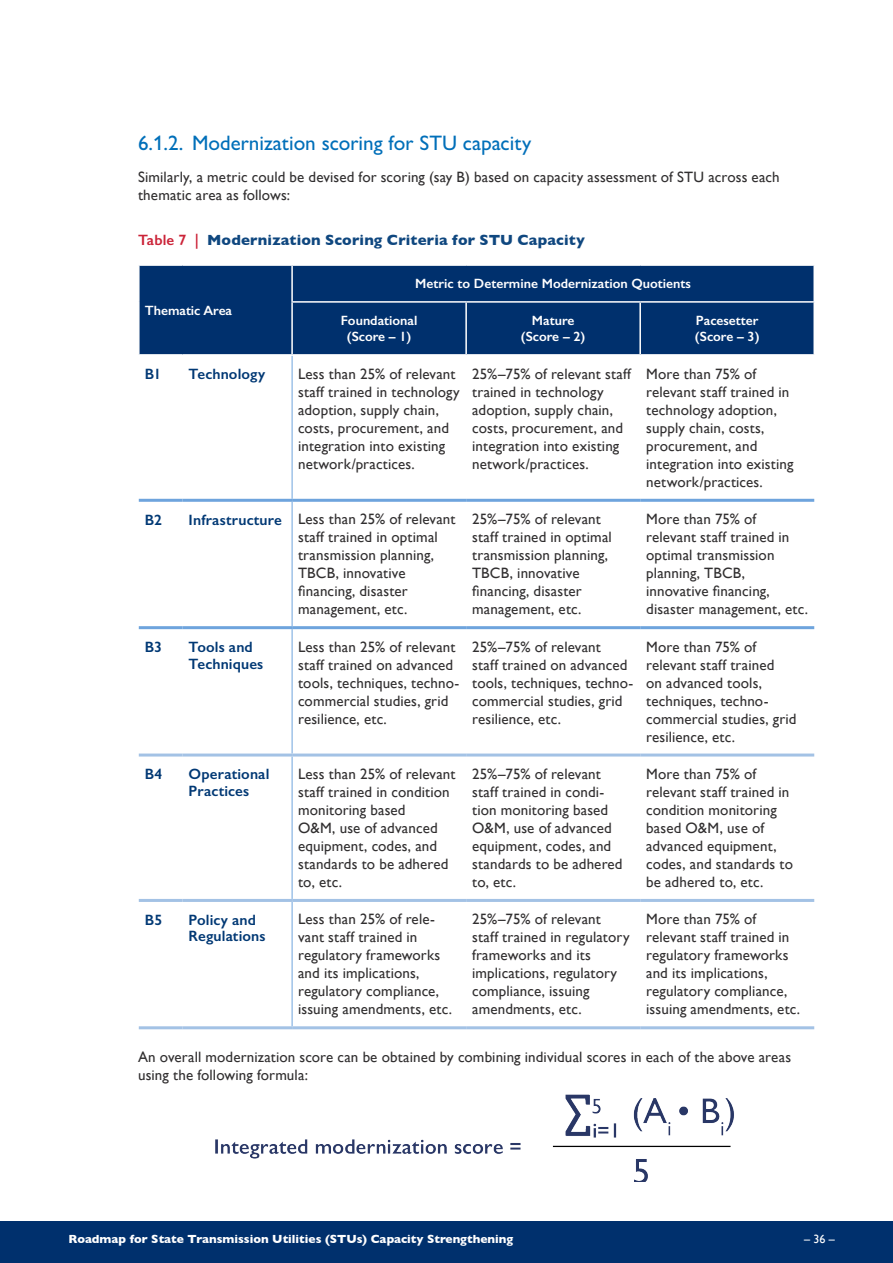
<style>
.page{position:relative;width:893px;height:1263px;background:#fff}
.page>*{position:absolute;margin:0;border:0;box-sizing:border-box;transform-origin:0 0}
.t1{font:500 21px "Gill Sans Nova";color:#006fb9}
.text{font:15px/18px "Gill Sans";letter-spacing:.01em;color:#312f30}
.text_after_H1{font:15px/18px "Gill Sans";letter-spacing:.01em;color:#312f30}
.Table_Text{font:600 15px/16.5px "Gill Sans";letter-spacing:.01em;color:#003874}
.Table_Callouts{font:700 15px "Gill Sans";letter-spacing:.01em;color:#0f477f}
.Table_Header{font:600 13.5px/16.2px "Gill Sans";color:#fff;text-align:center}
.t2{font:700 12px "Gill Sans";color:#fff}
.t3{font:12px "Gill Sans";color:#fff}
.s1{font-weight:600;color:#cb2338}
</style>
<div class="page">
<div style="left:0;top:1221px;width:893px;height:42px;background:#00306d"></div>
<div style="left:140px;top:266px;width:673px;height:88px;background:#00306d"></div>
<hr style="left:292px;top:356px;width:1px;height:143px;background:#6ea4dd">
<hr style="left:292px;top:502px;width:1px;height:124px;background:#6ea4dd">
<hr style="left:292px;top:629px;width:1px;height:124px;background:#6ea4dd">
<hr style="left:292px;top:756px;width:1px;height:143px;background:#6ea4dd">
<hr style="left:292px;top:902px;width:1px;height:124px;background:#6ea4dd">
<hr style="left:139px;top:499px;width:44px;height:3px;background:#6ea4dd">
<hr style="left:183px;top:499px;width:109px;height:3px;background:#6ea4dd">
<hr style="left:292px;top:499px;width:174px;height:3px;background:#6ea4dd">
<hr style="left:466px;top:499px;width:174px;height:3px;background:#6ea4dd">
<hr style="left:640px;top:499px;width:174px;height:3px;background:#6ea4dd">
<hr style="left:139px;top:626px;width:44px;height:3px;background:#6ea4dd">
<hr style="left:183px;top:626px;width:109px;height:3px;background:#6ea4dd">
<hr style="left:292px;top:626px;width:174px;height:3px;background:#6ea4dd">
<hr style="left:466px;top:626px;width:174px;height:3px;background:#6ea4dd">
<hr style="left:640px;top:626px;width:174px;height:3px;background:#6ea4dd">
<hr style="left:291px;top:266px;width:2px;height:35px;background:#fff">
<hr style="left:291px;top:301px;width:175px;height:2px;background:#fff">
<hr style="left:291px;top:303px;width:2px;height:51px;background:#fff">
<hr style="left:466px;top:301px;width:174px;height:2px;background:#fff">
<hr style="left:465px;top:303px;width:2px;height:51px;background:#fff">
<hr style="left:640px;top:301px;width:175px;height:2px;background:#fff">
<hr style="left:639px;top:303px;width:2px;height:51px;background:#fff">
<hr style="left:139px;top:753px;width:44px;height:3px;background:#a3c2e5">
<hr style="left:183px;top:753px;width:109px;height:3px;background:#a3c2e5">
<hr style="left:292px;top:753px;width:174px;height:3px;background:#a3c2e5">
<hr style="left:466px;top:753px;width:174px;height:3px;background:#a3c2e5">
<hr style="left:640px;top:753px;width:174px;height:3px;background:#a3c2e5">
<hr style="left:139px;top:899px;width:44px;height:3px;background:#a3c2e5">
<hr style="left:183px;top:899px;width:109px;height:3px;background:#a3c2e5">
<hr style="left:292px;top:899px;width:174px;height:3px;background:#a3c2e5">
<hr style="left:466px;top:899px;width:174px;height:3px;background:#a3c2e5">
<hr style="left:640px;top:899px;width:174px;height:3px;background:#a3c2e5">
<hr style="left:139px;top:1026px;width:44px;height:3px;background:#a3c2e5">
<hr style="left:183px;top:1026px;width:109px;height:3px;background:#a3c2e5">
<hr style="left:292px;top:1026px;width:174px;height:3px;background:#a3c2e5">
<hr style="left:466px;top:1026px;width:174px;height:3px;background:#a3c2e5">
<hr style="left:640px;top:1026px;width:174px;height:3px;background:#a3c2e5">
<img style="left:215px;top:1094px;width:519px;height:88px">
<h2 class="t1" style="left:138px;top:130px;width:395px">6.1.2. Modernization scoring for STU capacity</h2>
<p class="text_after_H1" style="left:138px;top:168px;width:643px">Similarly, a metric could be devised for scoring (say B) based on capacity assessment of STU across each thematic area as follows:</p>
<p class="Table_Callouts" style="left:138px;top:228px;width:448px"><span class="s1">Table 7 |</span> Modernization Scoring Criteria for STU Capacity</p>
<p class="Table_Header" style="left:145px;top:302px;width:89px">Thematic Area</p>
<p class="Table_Header" style="left:415px;top:276px;width:277px">Metric to Determine Modernization Quotients</p>
<p class="Table_Header" style="left:341px;top:312px;width:78px">Foundational (Score – 1)</p>
<p class="Table_Header" style="left:521px;top:312px;width:66px">Mature (Score – 2)</p>
<p class="Table_Header" style="left:695px;top:312px;width:66px;text-align:left">Pacesetter (Score – 3)</p>
<p class="Table_Text" style="left:145px;top:366px;width:18px">B1</p>
<p class="Table_Text" style="left:189px;top:366px;width:78px">Technology</p>
<p class="text" style="left:298px;top:365px;width:163px">Less than 25% of relevant staff trained in technology adoption, supply chain, costs, procurement, and integration into existing network/practices.</p>
<p class="text" style="left:472px;top:365px;width:160px">25%–75% of relevant staff trained in technology adoption, supply chain, costs, procurement, and integration into existing network/practices.</p>
<p class="text" style="left:646px;top:365px;width:149px">More than 75% of relevant staff trained in technology adoption, supply chain, costs, procurement, and integration into existing network/practices.</p>
<p class="Table_Text" style="left:145px;top:511px;width:19px">B2</p>
<p class="Table_Text" style="left:189px;top:511px;width:95px">Infrastructure</p>
<p class="text" style="left:298px;top:510px;width:159px">Less than 25% of relevant staff trained in optimal transmission planning,<br>TBCB, innovative financing, disaster management, etc.</p>
<p class="text" style="left:472px;top:510px;width:141px">25%–75% of relevant staff trained in optimal transmission planning,<br>TBCB, innovative financing, disaster management, etc.</p>
<p class="text" style="left:646px;top:510px;width:163px">More than 75% of relevant staff trained in optimal transmission planning, TBCB, innovative financing, disaster management, etc.</p>
<p class="Table_Text" style="left:145px;top:639px;width:19px">B3</p>
<p class="Table_Text" style="left:189px;top:639px;width:76px">Tools and<br>Techniques</p>
<p class="text" style="left:298px;top:637px;width:163px">Less than 25% of relevant staff trained on advanced tools, techniques, techno&shy;commercial studies, grid resilience, etc.</p>
<p class="text" style="left:472px;top:637px;width:163px">25%–75% of relevant<br>staff trained on advanced tools, techniques, techno&shy;commercial studies, grid resilience, etc.</p>
<p class="text" style="left:646px;top:637px;width:152px">More than 75% of relevant staff trained<br>on advanced tools, techniques, techno&shy;commercial studies, grid resilience, etc.</p>
<p class="Table_Text" style="left:145px;top:766px;width:19px">B4</p>
<p class="Table_Text" style="left:189px;top:766px;width:82px">Operational<br>Practices</p>
<p class="text" style="left:298px;top:765px;width:159px">Less than 25% of relevant staff trained in condition monitoring based<br>O&amp;M, use of advanced equipment, codes, and standards to be adhered to, etc.</p>
<p class="text" style="left:472px;top:765px;width:152px">25%–75% of relevant staff trained in condi&shy;tion monitoring based<br>O&amp;M, use of advanced equipment, codes, and standards to be adhered to, etc.</p>
<p class="text" style="left:646px;top:765px;width:148px">More than 75% of relevant staff trained in condition monitoring based O&amp;M, use of advanced equipment, codes, and standards to be adhered to, etc.</p>
<p class="Table_Text" style="left:145px;top:911px;width:19px">B5</p>
<p class="Table_Text" style="left:189px;top:911px;width:78px">Policy and<br>Regulations</p>
<p class="text" style="left:298px;top:910px;width:155px">Less than 25% of rele&shy;vant staff trained in regulatory frameworks and its implications, regulatory compliance, issuing amendments, etc.</p>
<p class="text" style="left:472px;top:910px;width:159px">25%–75% of relevant staff trained in regulatory frameworks and its implications, regulatory compliance, issuing amendments, etc.</p>
<p class="text" style="left:646px;top:910px;width:155px">More than 75% of relevant staff trained in regulatory frameworks and its implications, regulatory compliance, issuing amendments, etc.</p>
<p class="text_after_H1" style="left:138px;top:1047px;width:655px">An overall modernization score can be obtained by combining individual scores in each of the above areas using the following formula:</p>
<p class="t2" style="left:68px;top:1230px;width:446px">Roadmap for State Transmission Utilities (STUs) Capacity Strengthening</p>
<p class="t3" style="left:804px;top:1232px;width:32px">– 36 –</p>
</div>
